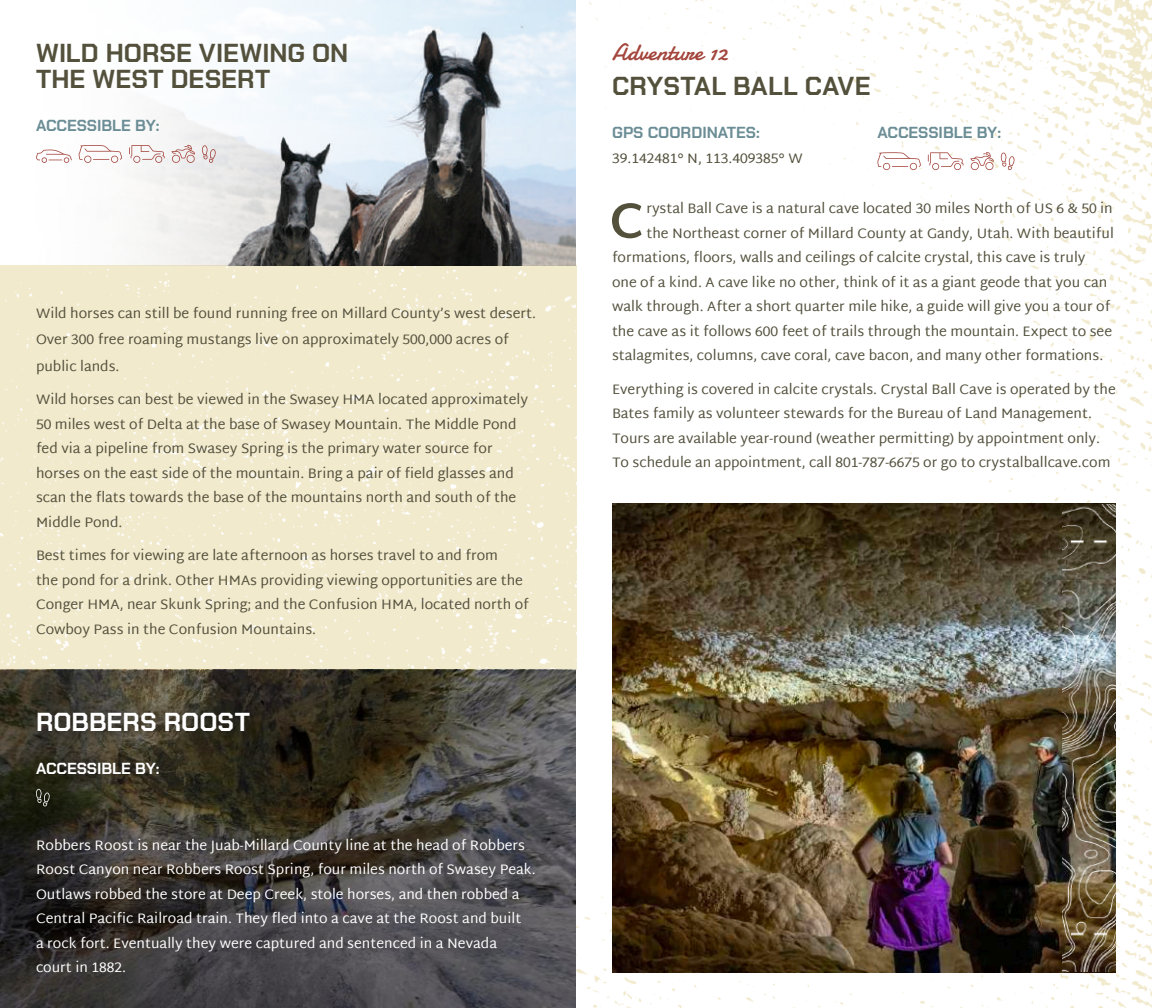
<style>
.page{position:relative;width:1152px;height:1008px;background:#fff}
.page>*{position:absolute;margin:0;border:0;box-sizing:border-box;transform-origin:0 0}
.t1{font:700 50px "Martel Sans";color:#53503c}
.t2{font:700 26px/26px "Chakra Petch";letter-spacing:.005em;color:#53503c}
.t3{font:700 26px "Chakra Petch";color:#fff}
.t4{font:24px "Damion";color:#a3453c}
.t5{font:700 16px "Chakra Petch";color:#6b8d95}
.t6{font:700 16px "Chakra Petch";color:#fff}
.t7{font:14px/24.4px "Martel Sans";color:#53503c}
.t8{font:14px/24.4px "Martel Sans";color:#fff}
</style>
<div class="page">
<div style="left:0;top:266px;width:576px;height:404px;background:#f2eacd"></div>
<img style="left:576px;top:0;width:576px;height:1008px">
<img style="left:612px;top:503px;width:504px;height:469px">
<svg style="left:0;top:670px;width:576px;height:338px;background:#44413e"></svg>
<img style="left:12px;top:0;width:564px;height:266px">
<svg style="left:36px;top:150px;width:36px;height:13px"></svg>
<svg style="left:79px;top:145px;width:43px;height:18px"></svg>
<svg style="left:129px;top:145px;width:36px;height:18px"></svg>
<svg style="left:172px;top:145px;width:23px;height:18px"></svg>
<svg style="left:202px;top:145px;width:14px;height:18px"></svg>
<svg style="left:17px;top:693px;width:533px;height:299px;background:#3f3c37"></svg>
<svg style="left:36px;top:789px;width:14px;height:17px"></svg>
<svg style="left:878px;top:152px;width:43px;height:18px"></svg>
<svg style="left:928px;top:152px;width:35px;height:18px"></svg>
<svg style="left:970px;top:152px;width:24px;height:18px"></svg>
<svg style="left:1001px;top:153px;width:13px;height:17px"></svg>
<img style="left:1062px;top:504px;width:54px;height:468px">
<h2 class="t2" style="left:36px;top:40px;width:314px">WILD HORSE VIEWING ON<br>THE WEST DESERT</h2>
<p class="t5" style="left:36px;top:116px;width:125px">ACCESSIBLE BY:</p>
<p class="t7" style="left:36px;top:300px;width:502px;line-height:26.4px">Wild horses can still be found running free on Millard County’s west desert.<br>Over 300 free roaming mustangs live on approximately 500,000 acres of public lands.</p>
<p class="t7" style="left:36px;top:387px;width:494px">Wild horses can best be viewed in the Swasey HMA located approximately 50 miles west of Delta at the base of Swasey Mountain. The Middle Pond fed via a pipeline from Swasey Spring is the primary water source for horses on the east side of the mountain. Bring a pair of field glasses and scan the flats towards the base of the mountains north and south of the Middle Pond.</p>
<p class="t7" style="left:36px;top:543px;width:494px">Best times for viewing are late afternoon as horses travel to and from<br>the pond for a drink. Other HMAs providing viewing opportunities are the Conger HMA, near Skunk Spring; and the Confusion HMA, located north of Cowboy Pass in the Confusion Mountains.</p>
<h2 class="t3" style="left:36px;top:707px;width:215px">ROBBERS ROOST</h2>
<p class="t6" style="left:36px;top:759px;width:125px">ACCESSIBLE BY:</p>
<p class="t8" style="left:36px;top:832px;width:501px">Robbers Roost is near the Juab-Millard County line at the head of Robbers Roost Canyon near Robbers Roost Spring, four miles north of Swasey Peak.<br>Outlaws robbed the store at Deep Creek, stole horses, and then robbed a Central Pacific Railroad train. They fled into a cave at the Roost and built<br>a rock fort. Eventually they were captured and sentenced in a Nevada court in 1882.</p>
<h3 class="t4" style="left:612px;top:36px;width:117px">Adventure 12</h3>
<h2 class="t2" style="left:612px;top:73px;width:260px">CRYSTAL BALL CAVE</h2>
<p class="t5" style="left:612px;top:123px;width:149px">GPS COORDINATES:</p>
<p class="t7" style="left:612px;top:146px;width:192px">39.142481° N, 113.409385° W</p>
<p class="t5" style="left:878px;top:123px;width:125px">ACCESSIBLE BY:</p>
<h1 class="t1" style="left:609px;top:191px;width:36px">C</h1>
<p class="t7" style="left:646px;top:196px;width:468px">rystal Ball Cave is a natural cave located 30 miles North of US 6 &amp; 50 in</p>
<p class="t7" style="left:646px;top:221px;width:469px">the Northeast corner of Millard County at Gandy, Utah. With beautiful</p>
<p class="t7" style="left:612px;top:245px;width:475px">formations, floors, walls and ceilings of calcite crystal, this cave is truly</p>
<p class="t7" style="left:612px;top:270px;width:497px">one of a kind. A cave like no other, think of it as a giant geode that you can</p>
<p class="t7" style="left:612px;top:294px;width:500px">walk through. After a short quarter mile hike, a guide will give you a tour of</p>
<p class="t7" style="left:612px;top:319px;width:502px">the cave as it follows 600 feet of trails through the mountain. Expect to see</p>
<p class="t7" style="left:612px;top:343px;width:493px">stalagmites, columns, cave coral, cave bacon, and many other formations.</p>
<p class="t7" style="left:612px;top:377px;width:505px">Everything is covered in calcite crystals. Crystal Ball Cave is operated by the Bates family as volunteer stewards for the Bureau of Land Management.<br>Tours are available year-round (weather permitting) by appointment only.<br>To schedule an appointment, call 801-787-6675 or go to crystalballcave.com</p>
</div>
